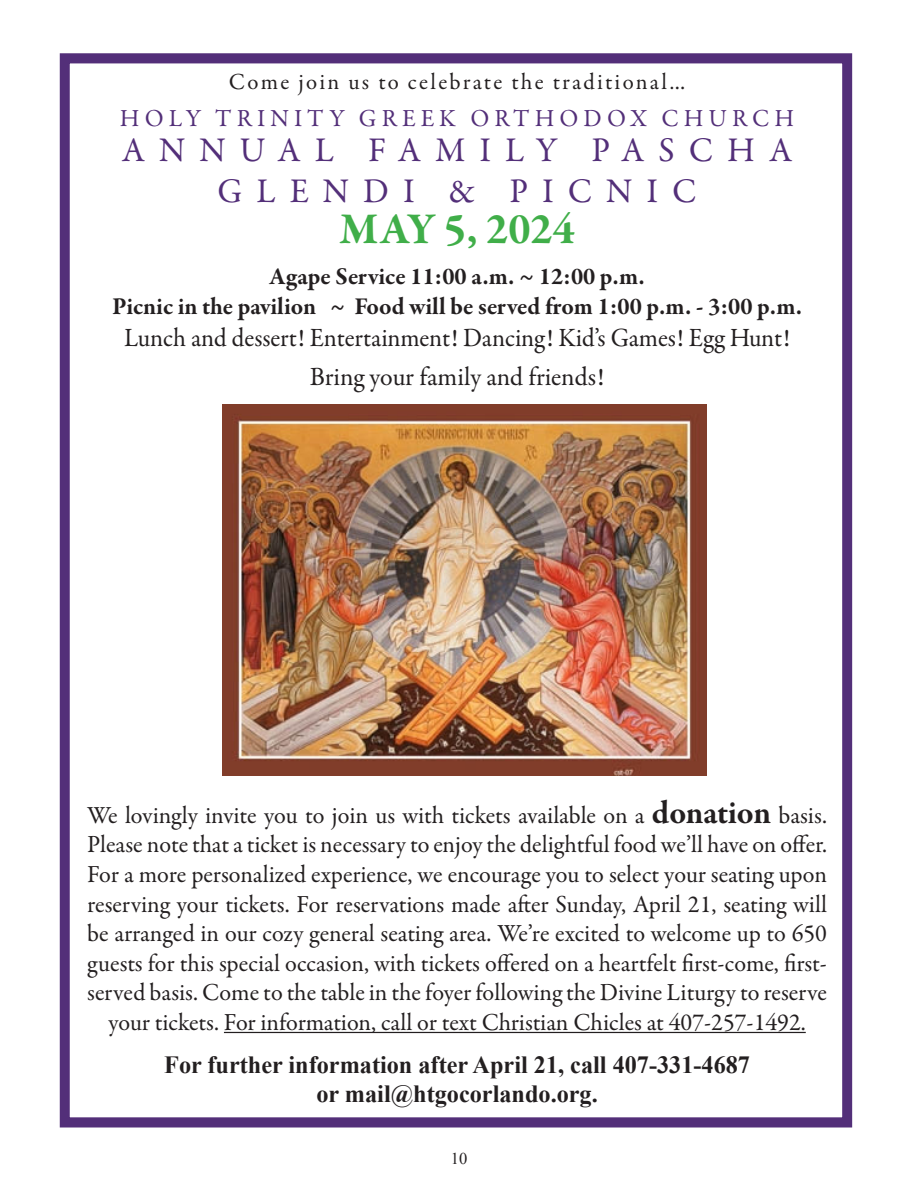
<style>
.page{position:relative;width:918px;height:1188px;background:#fff}
.page>*{position:absolute;margin:0;border:0;box-sizing:border-box;transform-origin:0 0}
.t1{font:700 45px "Garamond Premr Pro";color:#40ae49}
.t2{font:34.8px/41.8px "Garamond Premr Pro";letter-spacing:.41em;color:#532f79;text-align:center}
.t3{font:26.55px/39px "Garamond Premr Pro";color:#231f20;text-align:center;scale:.95 1}
.t4{font:24.6px/29.5px "Garamond Premr Pro";color:#231f20;text-align:center}
.t5{font:700 24.6px/29.5px "Garamond Premr Pro";color:#231f20;text-align:center}
.t6{font:700 24.6px/29.5px "Times New Roman";color:#231f20;text-align:center}
.t7{font:24.6px "Garamond Premr Pro";letter-spacing:.21em;color:#532f79}
.t8{font:23.25px "Garamond Premr Pro";letter-spacing:.1em;color:#231f20}
.t9{font:16.5px "Times New Roman";color:#231f20}
.s1{font-weight:700;font-size:33.3px}
</style>
<div class="page">
<div style="left:60px;top:53px;width:792px;height:1074px;border:10px solid #532f79"></div>
<hr style="left:224px;top:1032px;width:582px;height:1px;background:#231f20">
<img style="left:223px;top:404px;width:483px;height:371px">
<p class="t8" style="left:229px;top:67px;width:458px">Come join us to celebrate the traditional…</p>
<p class="t7" style="left:120px;top:103px;width:676px">HOLY TRINITY GREEK ORTHODOX CHURCH</p>
<p class="t2" style="left:122px;top:130px;width:672px">ANNUAL FAMILY PASCHA<br>GLENDI &amp; PICNIC</p>
<p class="t1" style="left:340px;top:201px;width:237px">MAY 5, 2024</p>
<p class="t5" style="left:112px;top:262px;width:691px">Agape Service 11:00 a.m. ~ 12:00 p.m.<br>Picnic in the pavilion ~ Food will be served from 1:00 p.m. - 3:00 p.m.</p>
<p class="t3" style="left:124px;top:318px;width:703px">Lunch and dessert! Entertainment! Dancing! Kid’s Games! Egg Hunt!<br>Bring your family and friends!</p>
<p class="t4" style="left:87px;top:801px;width:741px">We lovingly invite you to join us with tickets available on a <span class="s1">donation</span> basis.<br>Please note that a ticket is necessary to enjoy the delightful food we’ll have on offer.<br>For a more personalized experience, we encourage you to select your seating upon reserving your tickets. For reservations made after Sunday, April 21, seating will be arranged in our cozy general seating area. We’re excited to welcome up to 650 guests for this special occasion, with tickets offered on a heartfelt first-come, first&shy;served basis. Come to the table in the foyer following the Divine Liturgy to reserve your tickets. For information, call or text Christian Chicles at 407-257-1492.</p>
<p class="t6" style="left:164px;top:1049px;width:587px">For further information after April 21, call 407-331-4687 or mail@htgocorlando.org.</p>
<p class="t9" style="left:451px;top:1147px;width:18px">10</p>
</div>
